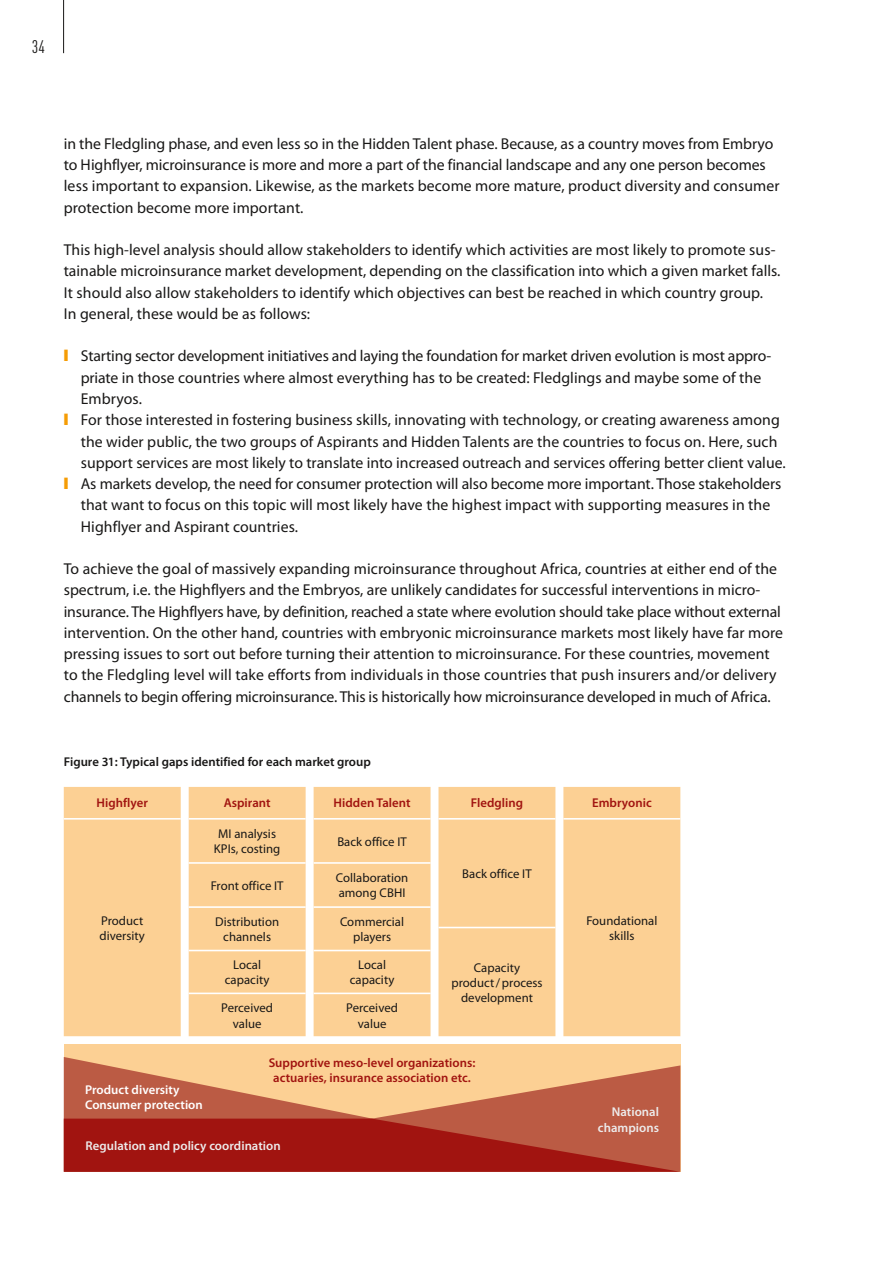
<style>
.page{position:relative;width:893px;height:1263px;background:#fff}
.page>*{position:absolute;margin:0;border:0;box-sizing:border-box;transform-origin:0 0}
.t1{font:18px "DIN Cond";color:#181716}
.t2{font:15.75px/21.3px "Myriad Pro";color:#181716}
.t3{font:12.75px/15.3px "Myriad Pro";letter-spacing:.005em;color:#181716;text-align:center}
.t4{font:600 12.75px/15.3px "Myriad Pro";letter-spacing:.005em;color:#a11410;text-align:center}
.t5{font:600 12.75px "Myriad Pro";letter-spacing:.005em;color:#181716}
.t6{font:600 12.75px/15.3px "Myriad Pro";letter-spacing:.005em;color:#edebeb;text-align:right}
.t7{font:600 12.75px/15.3px "Myriad Pro";letter-spacing:.005em;color:#fff}
.s1{color:#f59c05}
</style>
<div class="page">
<hr style="left:63px;top:0;width:1px;height:53px;background:#181716">
<div style="left:64px;top:1044px;width:616px;height:128px;background:#fcd094"></div>
<svg style="left:638px;top:1065px;width:42px;height:53px;fill:#bb5b44"></svg>
<svg style="left:64px;top:1057px;width:574px;height:61px"></svg>
<svg style="left:64px;top:1118px;width:616px;height:54px"></svg>
<div style="left:64px;top:787px;width:616px;height:249px;background:#fcd094"></div>
<hr style="left:64px;top:818px;width:117px;height:2px;background:#fff">
<hr style="left:189px;top:818px;width:117px;height:2px;background:#fff">
<hr style="left:314px;top:818px;width:117px;height:2px;background:#fff">
<hr style="left:438px;top:818px;width:117px;height:2px;background:#fff">
<hr style="left:563px;top:818px;width:117px;height:2px;background:#fff">
<hr style="left:189px;top:862px;width:117px;height:2px;background:#fff">
<hr style="left:314px;top:862px;width:117px;height:2px;background:#fff">
<hr style="left:189px;top:906px;width:117px;height:2px;background:#fff">
<hr style="left:314px;top:906px;width:117px;height:2px;background:#fff">
<hr style="left:438px;top:927px;width:117px;height:1px;background:#fff">
<hr style="left:189px;top:950px;width:117px;height:1px;background:#fff">
<hr style="left:314px;top:950px;width:117px;height:1px;background:#fff">
<hr style="left:189px;top:992px;width:117px;height:2px;background:#fff">
<hr style="left:314px;top:992px;width:117px;height:2px;background:#fff">
<p class="t1" style="left:32px;top:36px;width:14px">34</p>
<p class="t2" style="left:64px;top:133px;width:717px">in the Fledgling phase, and even less so in the Hidden Talent phase. Because, as a country moves from Embryo to Highflyer, microinsurance is more and more a part of the financial landscape and any one person becomes less important to expansion. Likewise, as the markets become more mature, product diversity and consumer protection become more important.</p>
<p class="t2" style="left:64px;top:239px;width:718px">This high-level analysis should allow stakeholders to identify which activities are most likely to promote sus&shy;tainable microinsurance market development, depending on the classification into which a given market falls.<br>It should also allow stakeholders to identify which objectives can best be reached in which country group.<br>In general, these would be as follows:</p>
<p class="t2" style="left:64px;top:345px;width:709px"><span class="s1">❙</span> Starting sector development initiatives and laying the foundation for market driven evolution is most appro-</p>
<p class="t2" style="left:81px;top:367px;width:682px">priate in those countries where almost everything has to be created: Fledglings and maybe some of the</p>
<p class="t2" style="left:81px;top:388px;width:63px">Embryos.</p>
<p class="t2" style="left:64px;top:409px;width:717px"><span class="s1">❙</span> For those interested in fostering business skills, innovating with technology, or creating awareness among</p>
<p class="t2" style="left:81px;top:430px;width:698px">the wider public, the two groups of Aspirants and Hidden Talents are the countries to focus on. Here, such</p>
<p class="t2" style="left:81px;top:452px;width:706px">support services are most likely to translate into increased outreach and services offering better client value.</p>
<p class="t2" style="left:64px;top:473px;width:719px"><span class="s1">❙</span> As markets develop, the need for consumer protection will also become more important. Those stakeholders</p>
<p class="t2" style="left:81px;top:494px;width:691px">that want to focus on this topic will most likely have the highest impact with supporting measures in the</p>
<p class="t2" style="left:81px;top:515px;width:219px">Highflyer and Aspirant countries.</p>
<p class="t2" style="left:64px;top:558px;width:721px">To achieve the goal of massively expanding microinsurance throughout Africa, countries at either end of the spectrum, i.e. the Highflyers and the Embryos, are unlikely candidates for successful interventions in micro&shy;insurance. The Highflyers have, by definition, reached a state where evolution should take place without external intervention. On the other hand, countries with embryonic microinsurance markets most likely have far more pressing issues to sort out before turning their attention to microinsurance. For these countries, movement to the Fledgling level will take efforts from individuals in those countries that push insurers and/or delivery channels to begin offering microinsurance. This is historically how microinsurance developed in much of Africa.</p>
<p class="t5" style="left:64px;top:753px;width:309px">Figure 31: Typical gaps identified for each market group</p>
<p class="t4" style="left:97px;top:795px;width:53px">Highflyer</p>
<p class="t4" style="left:224px;top:795px;width:48px">Aspirant</p>
<p class="t4" style="left:333px;top:795px;width:79px">Hidden Talent</p>
<p class="t4" style="left:471px;top:795px;width:54px">Fledgling</p>
<p class="t4" style="left:592px;top:795px;width:61px">Embryonic</p>
<p class="t3" style="left:100px;top:913px;width:47px;text-align:left">Product diversity</p>
<p class="t3" style="left:214px;top:826px;width:68px">MI analysis<br>KPIs, costing</p>
<p class="t3" style="left:337px;top:833px;width:71px">Back office IT</p>
<p class="t3" style="left:211px;top:878px;width:74px">Front office IT</p>
<p class="t3" style="left:336px;top:870px;width:74px;text-align:left">Collaboration among CBHI</p>
<p class="t3" style="left:215px;top:914px;width:65px">Distribution channels</p>
<p class="t3" style="left:340px;top:914px;width:66px">Commercial players</p>
<p class="t3" style="left:225px;top:957px;width:46px">Local capacity</p>
<p class="t3" style="left:350px;top:957px;width:46px">Local capacity</p>
<p class="t3" style="left:221px;top:1000px;width:53px">Perceived value</p>
<p class="t3" style="left:346px;top:1000px;width:53px">Perceived value</p>
<p class="t3" style="left:462px;top:866px;width:71px">Back office IT</p>
<p class="t3" style="left:451px;top:960px;width:93px">Capacity product/process development</p>
<p class="t4" style="left:269px;top:1054px;width:208px">Supportive meso-level organizations: actuaries, insurance association etc.</p>
<p class="t7" style="left:85px;top:1081px;width:119px">Product diversity<br>Consumer protection</p>
<p class="t6" style="left:86px;top:1137px;width:197px">Regulation and policy coordination</p>
<p class="t3" style="left:586px;top:913px;width:73px">Foundational skills</p>
<p class="t6" style="left:598px;top:1104px;width:63px">National champions</p>
</div>
